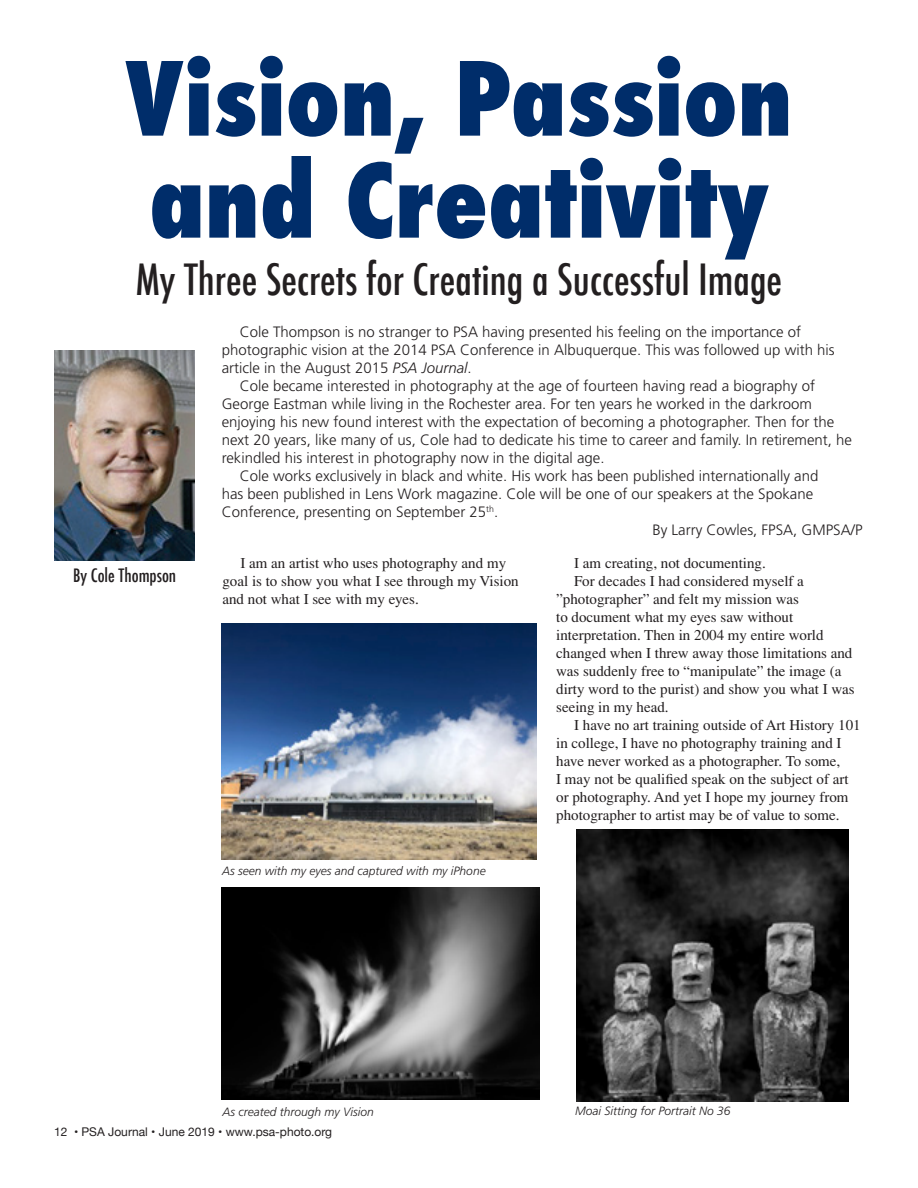
<style>
.page{position:relative;width:918px;height:1188px;background:#fff}
.page>*{position:absolute;margin:0;border:0;box-sizing:border-box;transform-origin:0 0}
.t1{font:800 condensed 99px/102px "Futura";color:#002d6a}
.t2{font:500 condensed 42px "Futura";color:#231f20}
.t3{font:500 condensed 18px "Futura";color:#231f20}
.No_Spacing{font:300 15px/18px "Frutiger";color:#231f20}
.t4{font:15px/18px "Times";color:#231f20}
.Heading_2{font:italic 300 12px "Frutiger";color:#231f20}
.t5{font:12px "Helvetica Neue";color:#231f20}
.s1{font-style:italic}
</style>
<div class="page">
<img style="left:222px;top:624px;width:314px;height:235px">
<img style="left:221px;top:887px;width:319px;height:212px">
<img style="left:576px;top:829px;width:273px;height:273px">
<img style="left:54px;top:351px;width:140px;height:209px">
<p class="t1" style="left:125px;top:49px;width:669px">Vision, Passion and Creativity</p>
<p class="t2" style="left:136px;top:253px;width:648px">My Three Secrets for Creating a Successful Image</p>
<p class="t3" style="left:73px;top:564px;width:105px">By Cole Thompson</p>
<p class="No_Spacing" style="left:222px;top:322px;width:614px;text-indent:18px">Cole Thompson is no stranger to PSA having presented his feeling on the importance of photographic vision at the 2014 PSA Conference in Albuquerque. This was followed up with his article in the August 2015 <span class="s1">PSA Journal</span>.</p>
<p class="No_Spacing" style="left:222px;top:376px;width:632px;text-indent:18px">Cole became interested in photography at the age of fourteen having read a biography of George Eastman while living in the Rochester area. For ten years he worked in the darkroom enjoying his new found interest with the expectation of becoming a photographer. Then for the next 20 years, like many of us, Cole had to dedicate his time to career and family. In retirement, he rekindled his interest in photography now in the digital age.</p>
<p class="No_Spacing" style="left:222px;top:466px;width:598px;text-indent:18px">Cole works exclusively in black and white. His work has been published internationally and has been published in Lens Work magazine. Cole will be one of our speakers at the Spokane<br>Conference, presenting on September 25<sup>th</sup>.</p>
<p class="No_Spacing" style="left:652px;top:520px;width:212px">By Larry Cowles, FPSA, GMPSA/P</p>
<p class="t4" style="left:222px;top:554px;width:298px;text-indent:18px">I am an artist who uses photography and my goal is to show you what I see through my Vision and not what I see with my eyes.</p>
<p class="Heading_2" style="left:222px;top:864px;width:265px">As seen with my eyes and captured with my iPhone</p>
<p class="t4" style="left:574px;top:554px;width:193px">I am creating, not documenting.</p>
<p class="t4" style="left:556px;top:572px;width:300px;text-indent:18px">For decades I had considered myself a ”photographer” and felt my mission was<br>to document what my eyes saw without interpretation. Then in 2004 my entire world changed when I threw away those limitations and was suddenly free to “manipulate” the image (a dirty word to the purist) and show you what I was seeing in my head.</p>
<p class="t4" style="left:556px;top:716px;width:306px;text-indent:18px">I have no art training outside of Art History 101 in college, I have no photography training and I have never worked as a photographer. To some,<br>I may not be qualified speak on the subject of art or photography. And yet I hope my journey from photographer to artist may be of value to some.</p>
<p class="Heading_2" style="left:223px;top:1105px;width:153px">As created through my Vision</p>
<p class="Heading_2" style="left:575px;top:1104px;width:157px">Moai Sitting for Portrait No 36</p>
<p class="t5" style="left:54px;top:1124px;width:280px">12 • PSA Journal • June 2019 • www.psa-photo.org</p>
</div>
